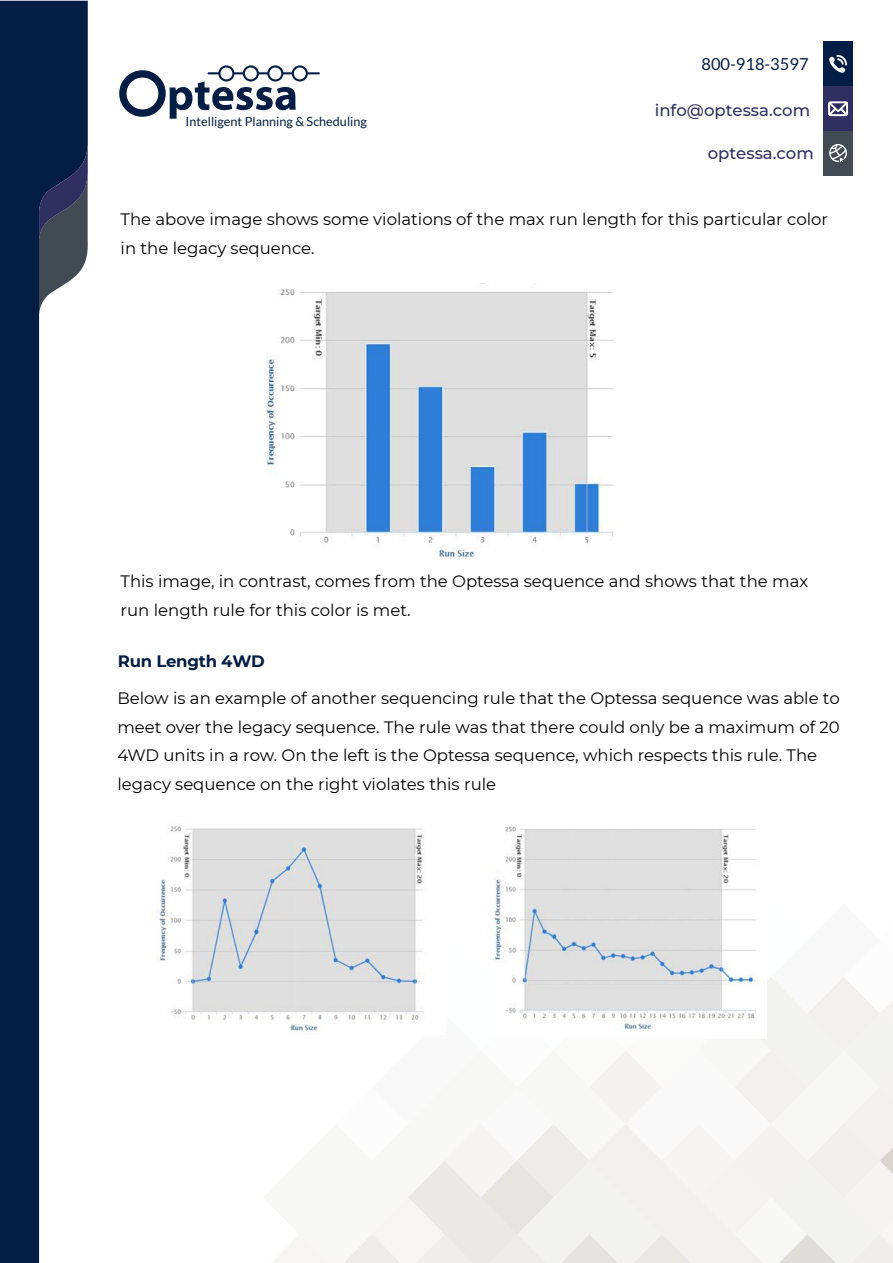
<style>
.page{position:relative;width:893px;height:1263px;background:#fff}
.page>*{position:absolute;margin:0;border:0;box-sizing:border-box;transform-origin:0 0}
.t1{font:16.5px/28.5px "Montserrat";color:#000}
.t2{font:500 16.5px "Montserrat";color:#2f3061}
.t3{font:16.5px "Lato";color:#031d44}
.t4{font:700 16.5px "Montserrat";letter-spacing:-.015em;color:#031d44}
.t5{font:12.6px "Lato";color:#031d44}
</style>
<div class="page">
<svg style="left:272px;top:977px;width:621px;height:286px"></svg>
<svg style="left:0;top:1px;width:88px;height:1262px;fill:#031d44"></svg>
<svg style="left:119px;top:65px;width:201px;height:54px"></svg>
<div style="left:823px;top:42px;width:30px;height:44px;background:#031d44"></div>
<div style="left:823px;top:86px;width:30px;height:45px;background:#2f3061"></div>
<div style="left:823px;top:131px;width:30px;height:44px;background:#424b54"></div>
<svg style="left:829px;top:55px;width:18px;height:18px"></svg>
<svg style="left:829px;top:144px;width:18px;height:18px"></svg>
<svg style="left:828px;top:101px;width:20px;height:15px"></svg>
<img style="left:266px;top:283px;width:348px;height:277px">
<img style="left:157px;top:825px;width:289px;height:210px">
<img style="left:489px;top:825px;width:278px;height:213px">
<p class="t5" style="left:186px;top:114px;width:183px">Intelligent Planning &amp; Scheduling</p>
<p class="t3" style="left:701px;top:55px;width:109px">800-918-3597</p>
<p class="t2" style="left:655px;top:98px;width:157px">info@optessa.com</p>
<p class="t2" style="left:708px;top:142px;width:108px">optessa.com</p>
<p class="t1" style="left:121px;top:204px;width:709px">The above image shows some violations of the max run length for this particular color in the legacy sequence.</p>
<p class="t1" style="left:121px;top:566px;width:689px">This image, in contrast, comes from the Optessa sequence and shows that the max run length rule for this color is met.</p>
<p class="t4" style="left:118px;top:649px;width:149px">Run Length 4WD</p>
<p class="t1" style="left:117px;top:683px;width:724px">Below is an example of another sequencing rule that the Optessa sequence was able to meet over the legacy sequence. The rule was that there could only be a maximum of 20<br>4WD units in a row. On the left is the Optessa sequence, which respects this rule. The legacy sequence on the right violates this rule</p>
</div>
